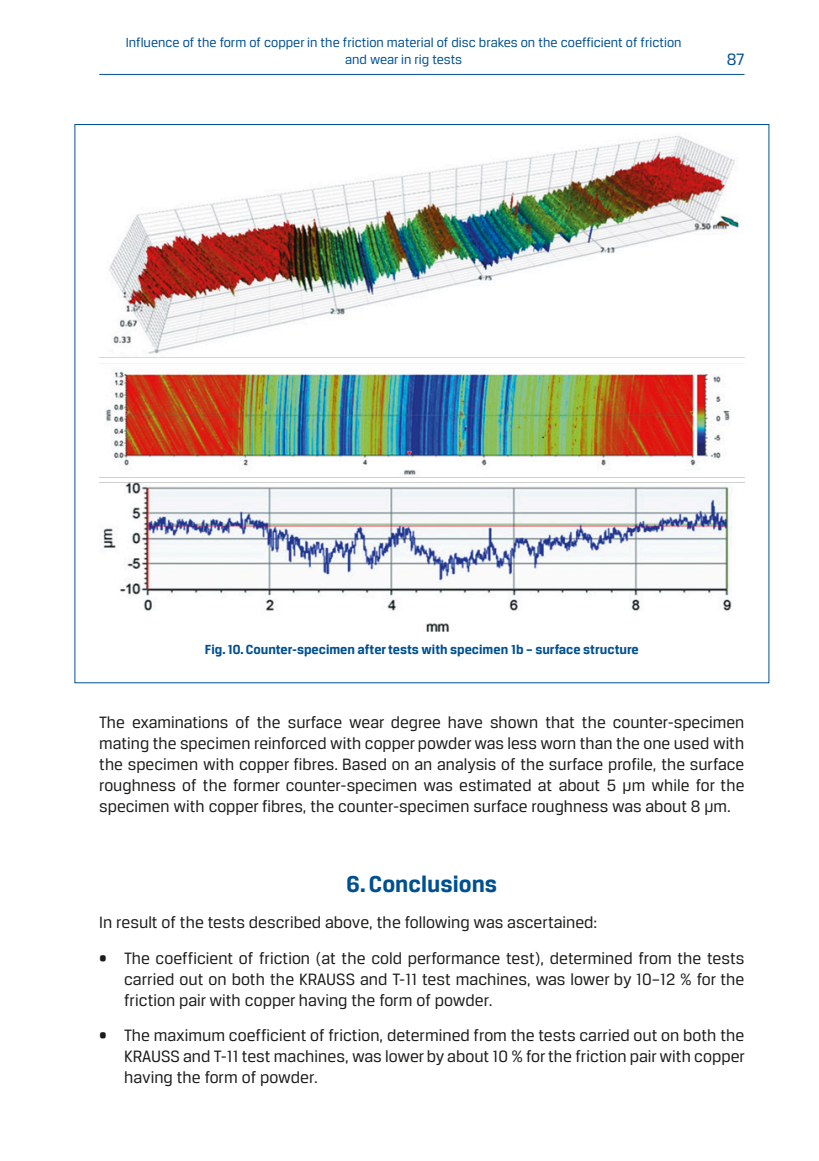
<style>
.page{position:relative;width:819px;height:1161px;background:#fff}
.page>*{position:absolute;margin:0;border:0;box-sizing:border-box;transform-origin:0 0}
.rozdzial_maly_ang{font:700 24.5px "Breuer Text";color:#005091}
.podstawowy_ang{font:17.5px/21px "Breuer Text";color:#1c1c1a;text-align:justify}
.t1{font:17.5px "Breuer Text";color:#005091}
.t2{font:14px/16.8px "Breuer Text";color:#005091;text-align:center}
.podst_ang{font:700 14px "Breuer Text";color:#005091}
</style>
<div class="page">
<hr style="left:99px;top:74px;width:645px;height:1px;background:#005091">
<img style="left:99px;top:135px;width:645px;height:497px">
<p class="t2" style="left:126px;top:34px;width:557px">Influence of the form of copper in the friction material of disc brakes on the coefficient of friction and wear in rig tests</p>
<p class="t1" style="left:726px;top:50px;width:19px">87</p>
<p class="podst_ang" style="left:205px;top:642px;width:435px">Fig. 10. Counter-specimen after tests with specimen 1b – surface structure</p>
<p class="podstawowy_ang" style="left:99px;top:711px;width:646px">The examinations of the surface wear degree have shown that the counter-specimen mating the specimen reinforced with copper powder was less worn than the one used with the specimen with copper fibres. Based on an analysis of the surface profile, the surface roughness of the former counter-specimen was estimated at about 5 μm while for the specimen with copper fibres, the counter-specimen surface roughness was about 8 μm.</p>
<p class="rozdzial_maly_ang" style="left:346px;top:870px;width:152px">6. Conclusions</p>
<p class="podstawowy_ang" style="left:99px;top:911px;width:499px">In result of the tests described above, the following was ascertained:</p>
<p class="podstawowy_ang" style="left:124px;top:947px;width:622px;text-indent:-25px">• The coefficient of friction (at the cold performance test), determined from the tests carried out on both the KRAUSS and T-11 test machines, was lower by 10–12 % for the friction pair with copper having the form of powder.</p>
<p class="podstawowy_ang" style="left:124px;top:1025px;width:622px;text-indent:-25px">• The maximum coefficient of friction, determined from the tests carried out on both the KRAUSS and T-11 test machines, was lower by about 10 % for the friction pair with copper having the form of powder.</p>
</div>
